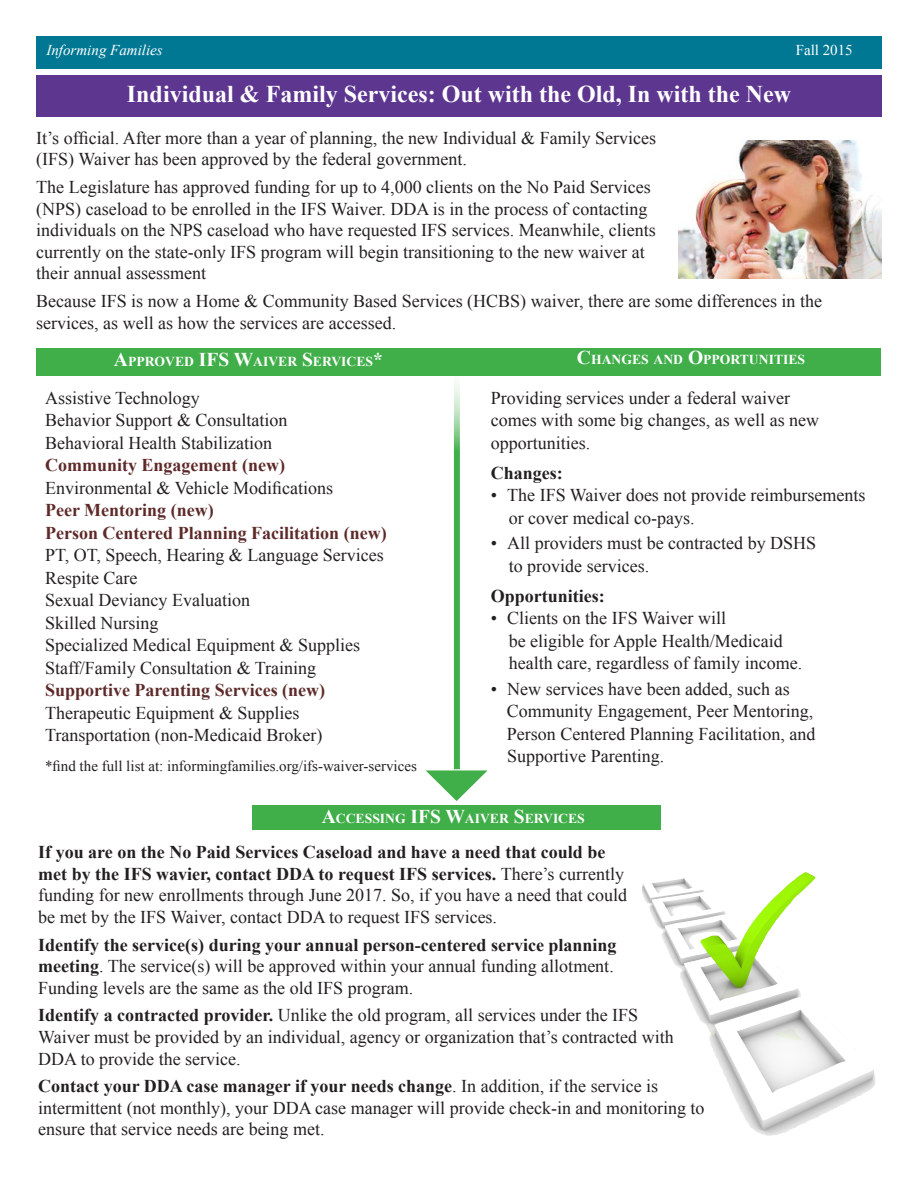
<style>
.page{position:relative;width:918px;height:1188px;background:#fff}
.page>*{position:absolute;margin:0;border:0;box-sizing:border-box;transform-origin:0 0}
.t1{font:700 24px "Times New Roman";color:#fff}
.t2{font:18px/21.6px "Times New Roman";color:#231f20}
.t3{font:700 18px/22.5px "Times New Roman";color:#5d2a29}
.t4{font:700 18px "Times New Roman";color:#231f20}
.t5{font:15px "Times New Roman";color:#231f20}
.t6{font:italic 15px "Times New Roman";color:#fff}
.t7{font:15px "Times New Roman";color:#fff}
.t8{font:700 13.65px "Times New Roman";color:#fff}
.s1{font-size:19.5px}
.s2{font-weight:400;color:#231f20}
.s3{font-weight:700}
</style>
<div class="page">
<div style="left:36px;top:75px;width:846px;height:42px;background:#5d3690"></div>
<div style="left:36px;top:36px;width:846px;height:33px;background:#007894"></div>
<div style="left:252px;top:805px;width:409px;height:25px;background:#40ae49"></div>
<svg style="left:454px;top:375px;width:6px;height:394px;background:#58b860"></svg>
<img style="left:642px;top:873px;width:162px;height:209px">
<svg style="left:426px;top:770px;width:62px;height:31px"></svg>
<img style="left:679px;top:140px;width:203px;height:138px">
<div style="left:36px;top:348px;width:844px;height:27px;background:#40ae49"></div>
<p class="t6" style="left:46px;top:40px;width:118px">Informing Families</p>
<p class="t7" style="left:796px;top:40px;width:59px">Fall 2015</p>
<p class="t1" style="left:127px;top:78px;width:666px">Individual &amp; Family Services: Out with the Old, In with the New</p>
<p class="t2" style="left:36px;top:127px;width:621px">It’s official. After more than a year of planning, the new Individual &amp; Family Services (IFS) Waiver has been approved by the federal government.</p>
<p class="t2" style="left:36px;top:176px;width:621px">The Legislature has approved funding for up to 4,000 clients on the No Paid Services (NPS) caseload to be enrolled in the IFS Waiver. DDA is in the process of contacting individuals on the NPS caseload who have requested IFS services. Meanwhile, clients currently on the state-only IFS program will begin transitioning to the new waiver at their annual assessment</p>
<p class="t2" style="left:36px;top:290px;width:787px">Because IFS is now a Home &amp; Community Based Services (HCBS) waiver, there are some differences in the services, as well as how the services are accessed.</p>
<p class="t8" style="left:114px;top:352px;width:270px"><span class="s1">A</span>PPROVED <span class="s1">IFS W</span>AIVER <span class="s1">S</span>ERVICES <span class="s1">*</span></p>
<p class="t8" style="left:577px;top:350px;width:221px"><span class="s1">C</span>HANGES AND <span class="s1">O</span>PPORTUNITIES</p>
<p class="t2" style="left:45px;top:387px;width:156px">Assistive Technology</p>
<p class="t2" style="left:45px;top:409px;width:244px">Behavior Support &amp; Consultation</p>
<p class="t2" style="left:45px;top:432px;width:228px">Behavioral Health Stabilization</p>
<p class="t3" style="left:45px;top:454px;width:241px">Community Engagement (new)</p>
<p class="t2" style="left:45px;top:477px;width:290px">Environmental &amp; Vehicle Modifications</p>
<p class="t3" style="left:45px;top:499px;width:170px">Peer Mentoring (new)</p>
<p class="t3" style="left:45px;top:521px;width:343px">Person Centered Planning Facilitation (new)</p>
<p class="t2" style="left:45px;top:544px;width:340px">PT, OT, Speech, Hearing &amp; Language Services</p>
<p class="t2" style="left:45px;top:567px;width:94px">Respite Care</p>
<p class="t2" style="left:45px;top:589px;width:206px">Sexual Deviancy Evaluation</p>
<p class="t2" style="left:45px;top:612px;width:115px">Skilled Nursing</p>
<p class="t2" style="left:45px;top:634px;width:316px">Specialized Medical Equipment &amp; Supplies</p>
<p class="t2" style="left:45px;top:657px;width:273px">Staff/Family Consultation &amp; Training</p>
<p class="t3" style="left:45px;top:679px;width:282px">Supportive Parenting Services (new)<br><span class="s2">Therapeutic Equipment &amp; Supplies</span></p>
<p class="t2" style="left:45px;top:724px;width:279px">Transportation (non-Medicaid Broker)</p>
<p class="t5" style="left:45px;top:756px;width:373px">*find the full list at: informingfamilies.org/ifs-waiver-services</p>
<p class="t2" style="left:491px;top:386px;width:330px;line-height:22.5px">Providing services under a federal waiver comes with some big changes, as well as new opportunities.</p>
<p class="t4" style="left:491px;top:460px;width:73px">Changes:</p>
<p class="t2" style="left:509px;top:484px;width:358px;line-height:22.5px;text-indent:-18px">• The IFS Waiver does not provide reimbursements or cover medical co-pays.</p>
<p class="t2" style="left:509px;top:532px;width:309px;line-height:22.5px;text-indent:-18px">• All providers must be contracted by DSHS to provide services.</p>
<p class="t4" style="left:491px;top:583px;width:116px">Opportunities:</p>
<p class="t2" style="left:509px;top:607px;width:295px;line-height:22.5px;text-indent:-18px">• Clients on the IFS Waiver will<br>be eligible for Apple Health/Medicaid health care, regardless of family income.</p>
<p class="t2" style="left:507px;top:677px;width:310px;line-height:22.5px;text-indent:-16px">• New services have been added, such as Community Engagement, Peer Mentoring, Person Centered Planning Facilitation, and Supportive Parenting.</p>
<p class="t8" style="left:322px;top:809px;width:256px"><span class="s1">A</span>CCESSING <span class="s1">IFS W</span>AIVER <span class="s1">S</span>ERVICES</p>
<p class="t2" style="left:38px;top:841px;width:590px"><span class="s3">If you are on the No Paid Services Caseload and have a need that could be met by the IFS wavier, contact DDA to request IFS services.</span> There’s currently funding for new enrollments through June 2017. So, if you have a need that could be met by the IFS Waiver, contact DDA to request IFS services.</p>
<p class="t2" style="left:38px;top:933px;width:580px"><span class="s3">Identify the service(s) during your annual person-centered service planning meeting</span>. The service(s) will be approved within your annual funding allotment.<br>Funding levels are the same as the old IFS program.</p>
<p class="t2" style="left:38px;top:1004px;width:637px"><span class="s3">Identify a contracted provider.</span> Unlike the old program, all services under the IFS<br>Waiver must be provided by an individual, agency or organization that’s contracted with<br>DDA to provide the service.</p>
<p class="t2" style="left:38px;top:1075px;width:668px"><span class="s3">Contact your DDA case manager if your needs change</span>. In addition, if the service is intermittent (not monthly), your DDA case manager will provide check-in and monitoring to ensure that service needs are being met.</p>
</div>
